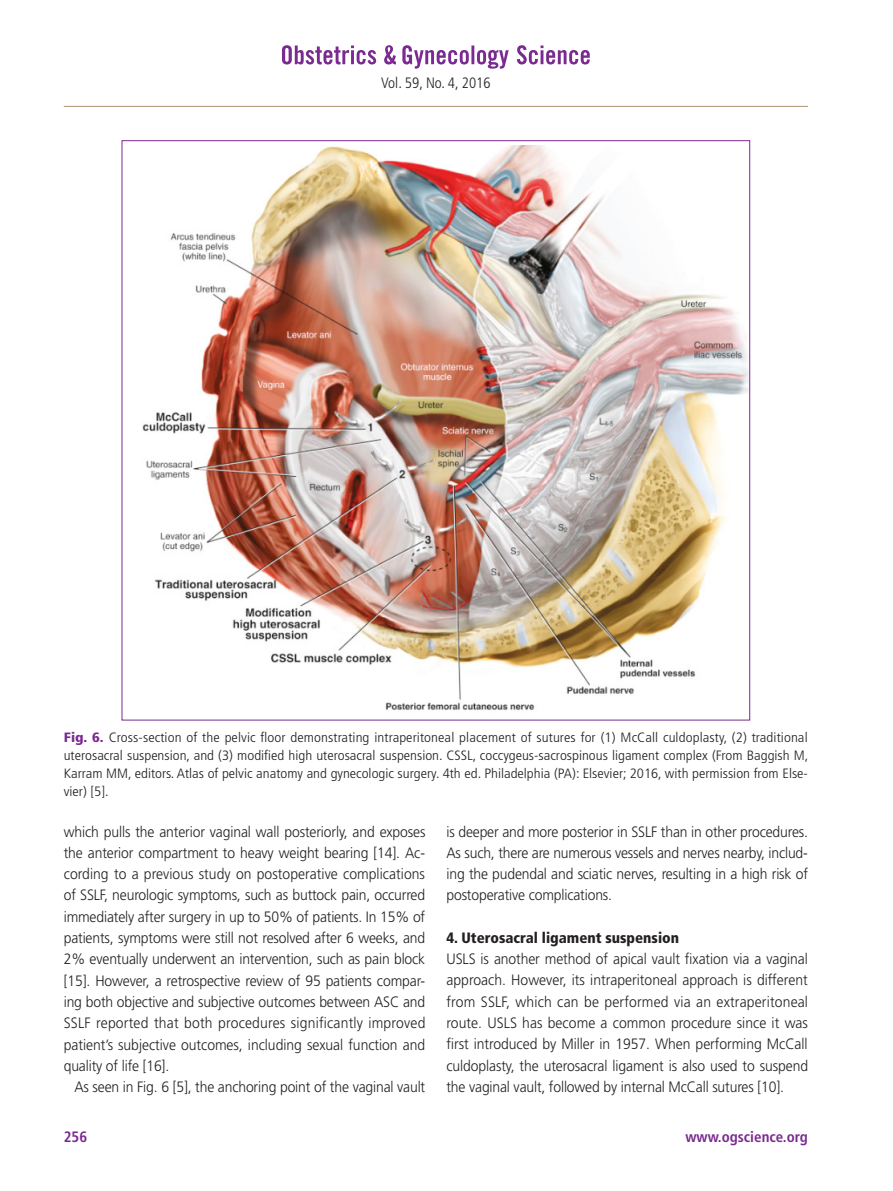
<style>
.page{position:relative;width:893px;height:1191px;background:#fff}
.page>*{position:absolute;margin:0;border:0;box-sizing:border-box;transform-origin:0 0}
.제목밑_본문{font:300 15px/21.3px "Frutiger LT Std";letter-spacing:-.01em;color:#231f20;text-align:justify;scale:.93 1}
.본문_영문{font:300 15px/21.3px "Frutiger LT Std";letter-spacing:-.01em;color:#231f20;text-align:justify;scale:.93 1}
._1{font:900 condensed 15px "Frutiger LT Std";color:#231f20}
.t1{font:700 condensed 15px "Frutiger LT Std";color:#7a2a90}
.t2{font:300 condensed 15px "Frutiger LT Std";color:#231f20}
.그림타이틀{font:300 condensed 13.5px/18px "Frutiger LT Std";color:#231f20;text-align:justify;scale:1.1 1}
.s1{font-weight:900;color:#7a2a90}
</style>
<div class="page">
<hr style="left:64px;top:106px;width:744px;height:1px;background:#af9877">
<svg style="left:517px;top:45px;width:73px;height:19px"></svg>
<svg style="left:402px;top:45px;width:107px;height:24px"></svg>
<svg style="left:282px;top:45px;width:114px;height:19px"></svg>
<img style="left:142px;top:145px;width:606px;height:565px">
<p class="t2" style="left:381px;top:74px;width:111px">Vol. 59, No. 4, 2016</p>
<p class="그림타이틀" style="left:64px;top:729px;width:678px"><span class="s1">Fig. 6.</span> Cross-section of the pelvic floor demonstrating intraperitoneal placement of sutures for (1) McCall culdoplasty, (2) traditional uterosacral suspension, and (3) modified high uterosacral suspension. CSSL, coccygeus-sacrospinous ligament complex (From Baggish M, Karram MM, editors. Atlas of pelvic anatomy and gynecologic surgery. 4th ed. Philadelphia (PA): Elsevier; 2016, with permission from Else&shy;vier) [5].</p>
<p class="제목밑_본문" style="left:64px;top:821px;width:390px">which pulls the anterior vaginal wall posteriorly, and exposes the anterior compartment to heavy weight bearing [14]. Ac&shy;cording to a previous study on postoperative complications of SSLF, neurologic symptoms, such as buttock pain, occurred immediately after surgery in up to 50% of patients. In 15% of patients, symptoms were still not resolved after 6 weeks, and 2% eventually underwent an intervention, such as pain block [15]. However, a retrospective review of 95 patients compar&shy;ing both objective and subjective outcomes between ASC and SSLF reported that both procedures significantly improved patient’s subjective outcomes, including sexual function and quality of life [16].</p>
<p class="본문_영문" style="left:74px;top:1076px;width:379px">As seen in Fig. 6 [5], the anchoring point of the vaginal vault</p>
<p class="본문_영문" style="left:446px;top:821px;width:390px">is deeper and more posterior in SSLF than in other procedures.<br>As such, there are numerous vessels and nerves nearby, includ&shy;ing the pudendal and sciatic nerves, resulting in a high risk of postoperative complications.</p>
<p class="_1" style="left:446px;top:929px;width:234px">4. Uterosacral ligament suspension</p>
<p class="제목밑_본문" style="left:446px;top:948px;width:390px">USLS is another method of apical vault fixation via a vaginal approach. However, its intraperitoneal approach is different from SSLF, which can be performed via an extraperitoneal route. USLS has become a common procedure since it was first introduced by Miller in 1957. When performing McCall culdoplasty, the uterosacral ligament is also used to suspend the vaginal vault, followed by internal McCall sutures [10].</p>
<p class="t1" style="left:64px;top:1128px;width:25px">256</p>
<p class="t1" style="left:685px;top:1128px;width:124px">www.ogscience.org</p>
</div>
